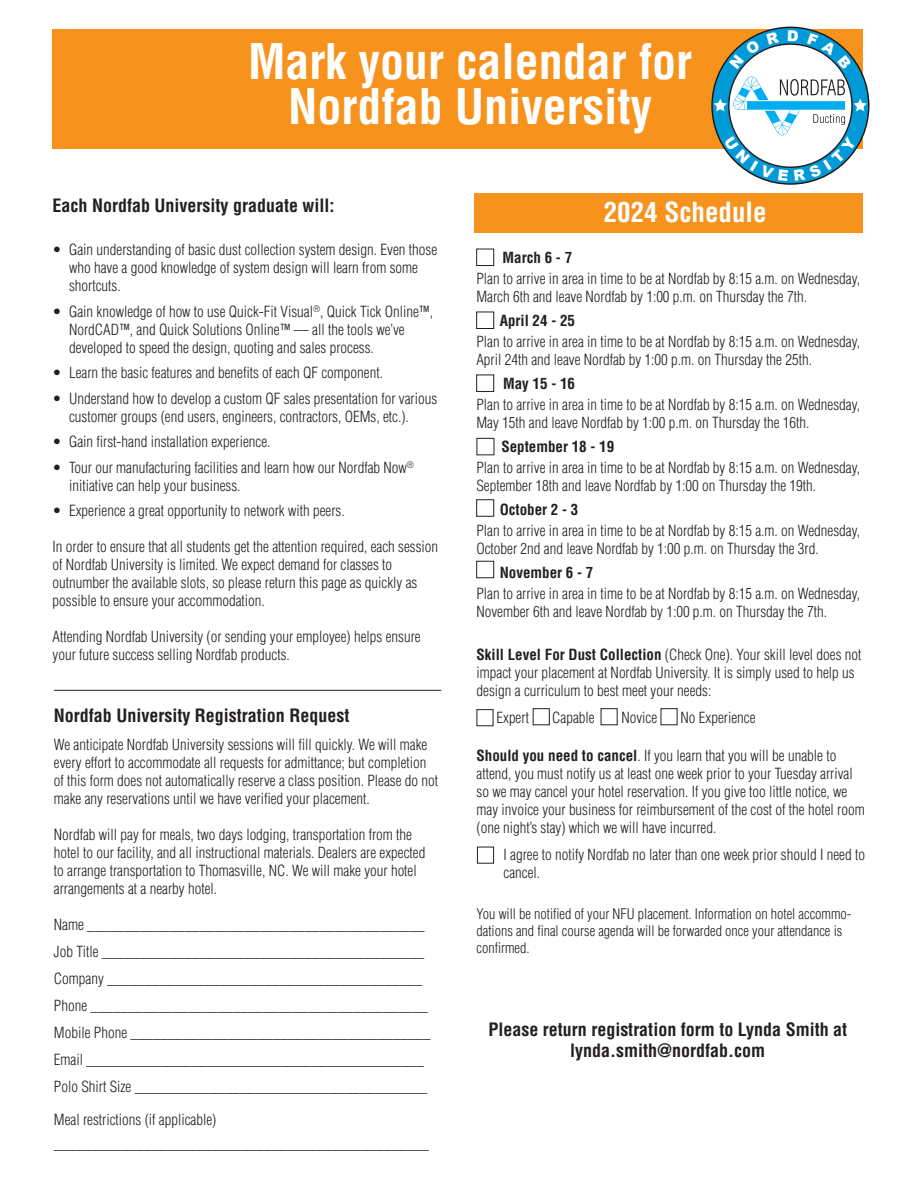
<style>
.page{position:relative;width:918px;height:1188px;background:#fff}
.page>*{position:absolute;margin:0;border:0;box-sizing:border-box;transform-origin:0 0}
.t1{font:700 condensed 48px/45px "Helvetica LT Std";color:#fff;text-align:center}
.t2{font:700 condensed 27px "Helvetica LT Std";color:#fff}
.t3{font:700 condensed 18px/21.6px "Helvetica LT Std";color:#231f20;text-align:center}
.t4{font:300 condensed 15px/18px "Helvetica LT Std";color:#231f20}
.t5{font:700 condensed 15px "Helvetica LT Std";color:#231f20}
.t6{font:300 condensed 14.25px/17.1px "Helvetica LT Std";color:#231f20}
.s1{font-weight:700}
</style>
<div class="page">
<div style="left:53px;top:29px;width:810px;height:120px;background:#f7931d"></div>
<svg style="left:712px;top:27px;width:157px;height:157px"></svg>
<div style="left:729px;top:44px;width:123px;height:123px;background:#fff;border-radius:50%"></div>
<div style="left:477px;top:709px;width:16px;height:17px;border:1px solid #231f20"></div>
<div style="left:533px;top:708px;width:17px;height:17px;border:1px solid #231f20"></div>
<div style="left:661px;top:708px;width:16px;height:17px;border:1px solid #231f20"></div>
<div style="left:474px;top:193px;width:388px;height:40px;background:#f7931d"></div>
<div style="left:476px;top:499px;width:18px;height:18px;border:1px solid #231f20"></div>
<div style="left:476px;top:375px;width:18px;height:17px;border:1px solid #231f20"></div>
<div style="left:476px;top:249px;width:18px;height:17px;border:1px solid #231f20"></div>
<div style="left:476px;top:312px;width:18px;height:17px;border:1px solid #231f20"></div>
<div style="left:477px;top:847px;width:17px;height:17px;border:1px solid #231f20"></div>
<div style="left:477px;top:438px;width:17px;height:17px;border:1px solid #231f20"></div>
<hr style="left:54px;top:690px;width:387px;height:1px;background:#231f20">
<div style="left:476px;top:561px;width:18px;height:17px;border:1px solid #231f20"></div>
<svg style="left:729px;top:32px;width:50px;height:37px"></svg>
<svg style="left:788px;top:31px;width:10px;height:11px"></svg>
<svg style="left:807px;top:33px;width:45px;height:36px"></svg>
<svg style="left:714px;top:77px;width:153px;height:104px"></svg>
<p class="t1" style="left:248px;top:39px;width:445px">Mark your calendar for<br>Nordfab University</p>
<p class="t3" style="left:53px;top:194px;width:283px">Each Nordfab University graduate will:</p>
<p class="t4" style="left:69px;top:241px;width:370px;text-indent:-16px">• Gain understanding of basic dust collection system design. Even those who have a good knowledge of system design will learn from some shortcuts.</p>
<p class="t4" style="left:69px;top:302px;width:366px;text-indent:-16px">• Gain knowledge of how to use Quick-Fit Visual<sup>®</sup>, Quick Tick Online™,<br>NordCAD™, and Quick Solutions Online™ — all the tools we’ve developed to speed the design, quoting and sales process.</p>
<p class="t4" style="left:53px;top:364px;width:332px">• Learn the basic features and benefits of each QF component.</p>
<p class="t4" style="left:69px;top:389px;width:370px;text-indent:-16px">• Understand how to develop a custom QF sales presentation for various customer groups (end users, engineers, contractors, OEMs, etc.).</p>
<p class="t4" style="left:53px;top:433px;width:220px">• Gain first-hand installation experience.</p>
<p class="t4" style="left:69px;top:458px;width:346px;text-indent:-16px">• Tour our manufacturing facilities and learn how our Nordfab Now<sup>® </sup>initiative can help your business.</p>
<p class="t4" style="left:53px;top:502px;width:294px">• Experience a great opportunity to network with peers.</p>
<p class="t4" style="left:53px;top:538px;width:387px">In order to ensure that all students get the attention required, each session of Nordfab University is limited. We expect demand for classes to outnumber the available slots, so please return this page as quickly as possible to ensure your accommodation.</p>
<p class="t4" style="left:53px;top:628px;width:370px">Attending Nordfab University (or sending your employee) helps ensure your future success selling Nordfab products.</p>
<p class="t3" style="left:54px;top:704px;width:297px">Nordfab University Registration Request</p>
<p class="t4" style="left:54px;top:736px;width:386px">We anticipate Nordfab University sessions will fill quickly. We will make every effort to accommodate all requests for admittance; but completion of this form does not automatically reserve a class position. Please do not make any reservations until we have verified your placement.</p>
<p class="t4" style="left:54px;top:826px;width:373px">Nordfab will pay for meals, two days lodging, transportation from the hotel to our facility, and all instructional materials. Dealers are expected to arrange transportation to Thomasville, NC. We will make your hotel arrangements at a nearby hotel.</p>
<p class="t4" style="left:54px;top:916px;width:372px">Name _____________________________________________</p>
<p class="t4" style="left:54px;top:943px;width:372px">Job Title ___________________________________________</p>
<p class="t4" style="left:54px;top:970px;width:370px">Company __________________________________________</p>
<p class="t4" style="left:54px;top:997px;width:376px">Phone _____________________________________________</p>
<p class="t4" style="left:54px;top:1024px;width:378px">Mobile Phone ________________________________________</p>
<p class="t4" style="left:54px;top:1051px;width:371px">Email _____________________________________________</p>
<p class="t4" style="left:54px;top:1078px;width:375px">Polo Shirt Size _______________________________________</p>
<p class="t4" style="left:54px;top:1111px;width:164px">Meal restrictions (if applicable)</p>
<p class="t4" style="left:54px;top:1135px;width:376px">__________________________________________________</p>
<p class="t2" style="left:604px;top:196px;width:164px">2024 Schedule</p>
<p class="t5" style="left:503px;top:248px;width:71px">March 6 - 7</p>
<p class="t4" style="left:476px;top:269px;width:385px">Plan to arrive in area in time to be at Nordfab by 8:15 a.m. on Wednesday,<br>March 6th and leave Nordfab by 1:00 p.m. on Thursday the 7th.</p>
<p class="t5" style="left:500px;top:311px;width:77px">April 24 - 25</p>
<p class="t4" style="left:476px;top:332px;width:385px">Plan to arrive in area in time to be at Nordfab by 8:15 a.m. on Wednesday,<br>April 24th and leave Nordfab by 1:00 p.m. on Thursday the 25th.</p>
<p class="t5" style="left:503px;top:374px;width:74px">May 15 - 16</p>
<p class="t4" style="left:476px;top:395px;width:385px">Plan to arrive in area in time to be at Nordfab by 8:15 a.m. on Wednesday,<br>May 15th and leave Nordfab by 1:00 p.m. on Thursday the 16th.</p>
<p class="t5" style="left:501px;top:437px;width:114px">September 18 - 19</p>
<p class="t4" style="left:476px;top:458px;width:385px">Plan to arrive in area in time to be at Nordfab by 8:15 a.m. on Wednesday,<br>September 18th and leave Nordfab by 1:00 on Thursday the 19th.</p>
<p class="t5" style="left:500px;top:500px;width:80px">October 2 - 3</p>
<p class="t4" style="left:476px;top:521px;width:385px">Plan to arrive in area in time to be at Nordfab by 8:15 a.m. on Wednesday,<br>October 2nd and leave Nordfab by 1:00 p.m. on Thursday the 3rd.</p>
<p class="t5" style="left:500px;top:563px;width:95px">November 6 - 7</p>
<p class="t4" style="left:476px;top:584px;width:385px">Plan to arrive in area in time to be at Nordfab by 8:15 a.m. on Wednesday,<br>November 6th and leave Nordfab by 1:00 p.m. on Thursday the 7th.</p>
<p class="t4" style="left:477px;top:646px;width:386px"><span class="s1">Skill Level For Dust Collection</span> (Check One). Your skill level does not impact your placement at Nordfab University. It is simply used to help us design a curriculum to best meet your needs:</p>
<p class="t4" style="left:497px;top:709px;width:34px">Expert</p>
<p class="t4" style="left:552px;top:709px;width:44px">Capable</p>
<p class="t4" style="left:621px;top:709px;width:37px">Novice</p>
<p class="t4" style="left:681px;top:709px;width:76px">No Experience</p>
<p class="t4" style="left:477px;top:747px;width:390px"><span class="s1">Should you need to cancel</span>. If you learn that you will be unable to attend, you must notify us at least one week prior to your Tuesday arrival so we may cancel your hotel reservation. If you give too little notice, we may invoice your business for reimbursement of the cost of the hotel room (one night’s stay) which we will have incurred.</p>
<p class="t4" style="left:504px;top:846px;width:363px">I agree to notify Nordfab no later than one week prior should I need to cancel.</p>
<p class="t6" style="left:477px;top:905px;width:377px">You will be notified of your NFU placement. Information on hotel accommo&shy;dations and final course agenda will be forwarded once your attendance is confirmed.</p>
<p class="t3" style="left:488px;top:1018px;width:360px">Please return registration form to Lynda Smith at lynda.smith@nordfab.com</p>
</div>
